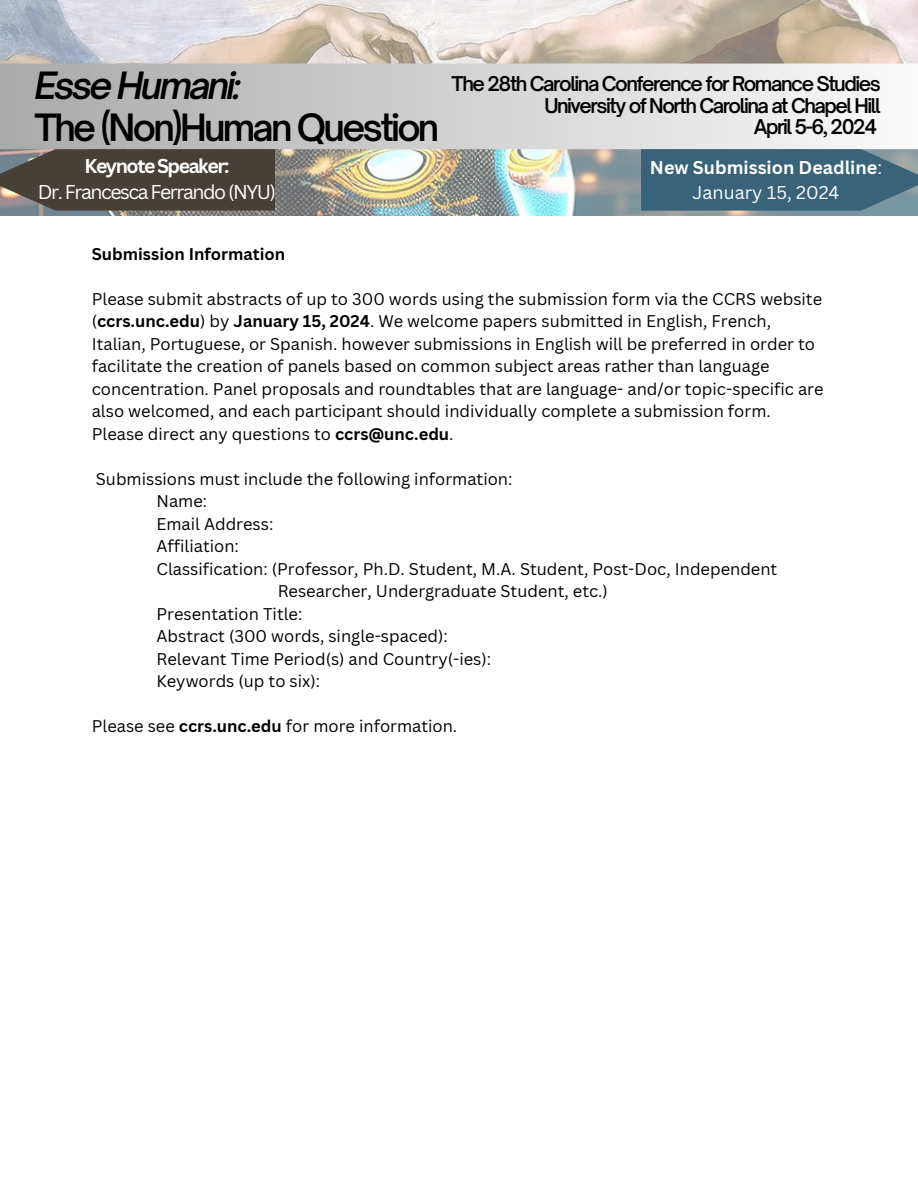
<style>
.page{position:relative;width:918px;height:1188px;background:#fff}
.page>*{position:absolute;margin:0;border:0;box-sizing:border-box;transform-origin:0 0}
.t1{font:600 36px "Open Sauce One";letter-spacing:-.075em;color:#000}
.t2{font:italic 600 36px "Open Sauce One";letter-spacing:-.075em;color:#000}
.t3{font:600 19.5px "Open Sauce One";letter-spacing:-.075em;color:#000}
.t4{font:19.5px "Canva Sans";letter-spacing:-.075em;color:#fff}
.t5{font:700 19.5px "Canva Sans";letter-spacing:-.075em;color:#fff}
.t6{font:700 18px/24.8px "Canva Sans";color:#fff;text-align:center}
.t7{font:16.5px/22.5px "Canva Sans";color:#000}
.t8{font:700 16.5px "Canva Sans";color:#000}
.s1{font-weight:400}
.s2{font-weight:700}
</style>
<div class="page">
<img style="left:0;top:0;width:918px;height:64px">
<img style="left:0;top:149px;width:918px;height:67px">
<svg style="left:0;top:64px;width:852px;height:85px;background:#cecece"></svg>
<svg style="left:641px;top:149px;width:277px;height:62px;background:#3f687c"></svg>
<svg style="left:0;top:149px;width:275px;height:62px;background:#4d4740"></svg>
<p class="t2" style="left:34px;top:63px;width:208px">Esse Humani:</p>
<p class="t1" style="left:34px;top:105px;width:406px">The (Non)Human Question</p>
<p class="t5" style="left:85px;top:152px;width:146px">Keynote Speaker:</p>
<p class="t4" style="left:38px;top:178px;width:240px">Dr. Francesca Ferrando (NYU)</p>
<p class="t3" style="left:452px;top:72px;width:431px">The 28th Carolina Conference for Romance Studies</p>
<p class="t3" style="left:544px;top:93px;width:338px">University of North Carolina at Chapel Hill</p>
<p class="t3" style="left:754px;top:114px;width:125px">April 5-6, 2024</p>
<p class="t6" style="left:650px;top:155px;width:234px">New Submission Deadline<span class="s1">:<br>January 15, 2024</span></p>
<p class="t8" style="left:92px;top:242px;width:195px">Submission Information</p>
<p class="t7" style="left:92px;top:287px;width:733px">Please submit abstracts of up to 300 words using the submission form via the CCRS website (<span class="s2">ccrs.unc.edu</span>) by <span class="s2">January 15, 2024</span>. We welcome papers submitted in English, French, Italian, Portuguese, or Spanish. however submissions in English will be preferred in order to facilitate the creation of panels based on common subject areas rather than language concentration. Panel proposals and roundtables that are language- and/or topic-specific are also welcomed, and each participant should individually complete a submission form.<br>Please direct any questions to <span class="s2">ccrs@unc.edu</span>.</p>
<p class="t7" style="left:96px;top:467px;width:418px">Submissions must include the following information:</p>
<p class="t7" style="left:156px;top:490px;width:52px">Name:</p>
<p class="t7" style="left:156px;top:512px;width:118px">Email Address:</p>
<p class="t7" style="left:156px;top:535px;width:84px">Affiliation:</p>
<p class="t7" style="left:156px;top:557px;width:622px">Classification: (Professor, Ph.D. Student, M.A. Student, Post-Doc, Independent</p>
<p class="t7" style="left:278px;top:580px;width:332px">Researcher, Undergraduate Student, etc.)</p>
<p class="t7" style="left:156px;top:602px;width:147px">Presentation Title:</p>
<p class="t7" style="left:156px;top:625px;width:293px">Abstract (300 words, single-spaced):</p>
<p class="t7" style="left:156px;top:647px;width:336px">Relevant Time Period(s) and Country(-ies):</p>
<p class="t7" style="left:156px;top:670px;width:165px">Keywords (up to six):</p>
<p class="t7" style="left:92px;top:715px;width:367px">Please see <span class="s2">ccrs.unc.edu</span> for more information.</p>
</div>
